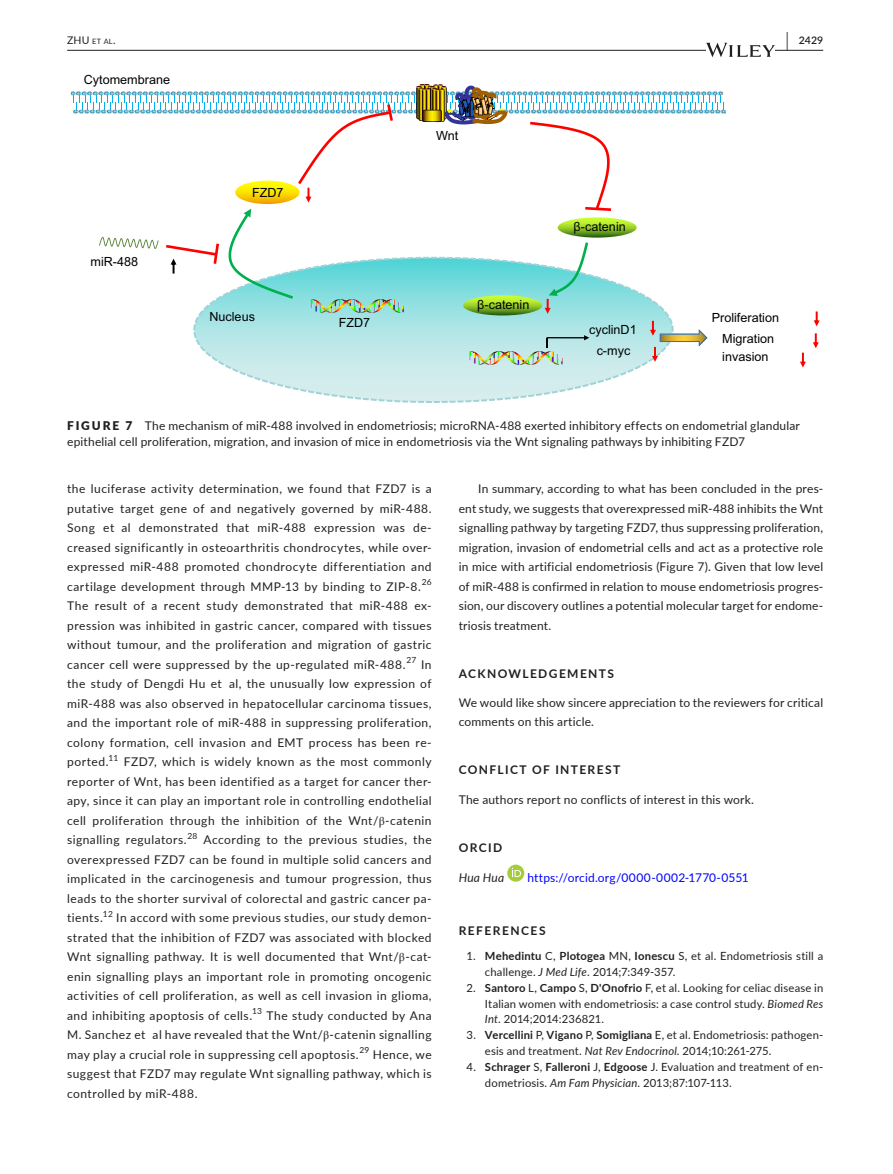
<style>
.page{position:relative;width:893px;height:1174px;background:#fff}
.page>*{position:absolute;margin:0;border:0;box-sizing:border-box;transform-origin:0 0}
.t1{font:600 19.5px "Lato";color:#231f20;scale:.48 1}
.t2{font:12.6px/20.5px "Arial";color:#000;text-align:center}
.t3{font:12px/19.5px "Lato";letter-spacing:.02em;color:#231f20;text-align:justify}
.t4{font:700 12px "Lato";letter-spacing:.115em;color:#231f20}
.t5{font:12px "Lato";letter-spacing:.015em;color:#00f}
.t6{font:italic 12px "Lato";letter-spacing:.015em;color:#231f20}
.t7{font:11.25px/15.8px "Lato";letter-spacing:.015em;color:#231f20}
.t8{font:10.5px "Lato";color:#231f20}
.t9{font:700 10.5px "Times New Roman";color:#000}
.t10{font:600 10.5px "Lato";color:#231f20}
.t11{font:8.4px "Lato";letter-spacing:.03em;color:#231f20}
.s1{font-size:7.35px}
.s2{font-weight:900}
.s3{font-family:"STIX"}
.s4{font-weight:700}
.s5{font-style:italic}
</style>
<div class="page">
<hr style="left:67px;top:50px;width:756px;height:1px;background:#231f20">
<svg style="left:706px;top:43px;width:69px;height:14px"></svg>
<div style="left:507px;top:864px;width:17px;height:17px;background:#a5cd39;border-radius:50%"></div>
<svg style="left:512px;top:867px;width:9px;height:10px"></svg>
<svg style="left:193px;top:315px;width:479px;height:88px"></svg>
<svg style="left:469px;top:335px;width:120px;height:30px;background:#b7d7cb"></svg>
<svg style="left:800px;top:353px;width:6px;height:14px"></svg>
<svg style="left:813px;top:333px;width:6px;height:15px"></svg>
<svg style="left:814px;top:311px;width:6px;height:15px"></svg>
<svg style="left:650px;top:321px;width:57px;height:41px"></svg>
<svg style="left:71px;top:84px;width:654px;height:231px"></svg>
<h1 class="t1" style="left:786px;top:26px;width:7px">|</h1>
<p class="t8" style="left:67px;top:33px;width:50px">ZHU <span class="s1">et al</span>.</p>
<p class="t10" style="left:799px;top:33px;width:26px">2429</p>
<p class="t2" style="left:84px;top:70px;width:88px">Cytomembrane</p>
<p class="t2" style="left:91px;top:251px;width:49px">miR-488</p>
<p class="t2" style="left:252px;top:182px;width:33px">FZD7</p>
<p class="t2" style="left:209px;top:307px;width:47px">Nucleus</p>
<p class="t2" style="left:339px;top:313px;width:33px">FZD7</p>
<p class="t9" style="left:464px;top:102px;width:18px">4 56</p>
<p class="t9" style="left:479px;top:98px;width:15px">5 4</p>
<p class="t2" style="left:436px;top:126px;width:24px">Wnt</p>
<p class="t2" style="left:477px;top:294px;width:54px">β-catenin</p>
<p class="t2" style="left:574px;top:216px;width:54px">β-catenin</p>
<p class="t2" style="left:589px;top:319px;width:49px">cyclinD1 c-myc</p>
<p class="t2" style="left:712px;top:307px;width:69px;line-height:21.1px">Proliferation<br>Migration</p>
<p class="t2" style="left:722px;top:346px;width:48px">invasion</p>
<p class="t3" style="left:67px;top:417px;width:734px;line-height:16.5px"><span class="s2">FIGURE 7</span> The mechanism of miR‐488 involved in endometriosis; microRNA‐488 exerted inhibitory effects on endometrial glandular epithelial cell proliferation, migration, and invasion of mice in endometriosis via the Wnt signaling pathways by inhibiting FZD7</p>
<p class="t3" style="left:67px;top:478px;width:366px">the luciferase activity determination, we found that FZD7 is a putative target gene of and negatively governed by miR‐488.<br>Song et al demonstrated that miR‐488 expression was de‐ creased significantly in osteoarthritis chondrocytes, while over‐ expressed miR‐488 promoted chondrocyte differentiation and cartilage development through MMP‐13 by binding to ZIP‐8.</p>
<p class="t11" style="left:422px;top:576px;width:11px">26</p>
<p class="t3" style="left:67px;top:595px;width:366px">The result of a recent study demonstrated that miR‐488 ex‐ pression was inhibited in gastric cancer, compared with tissues without tumour, and the proliferation and migration of gastric cancer cell were suppressed by the up‐regulated miR‐488.</p>
<p class="t11" style="left:406px;top:654px;width:11px">27</p>
<p class="t3" style="left:67px;top:654px;width:366px;text-indent:354px">In the study of Dengdi Hu et al, the unusually low expression of miR‐488 was also observed in hepatocellular carcinoma tissues, and the important role of miR‐488 in suppressing proliferation, colony formation, cell invasion and EMT process has been re‐ ported.</p>
<p class="t11" style="left:109px;top:751px;width:11px">11</p>
<p class="t3" style="left:67px;top:751px;width:366px;text-indent:57px">FZD7, which is widely known as the most commonly reporter of Wnt, has been identified as a target for cancer ther‐ apy, since it can play an important role in controlling endothelial cell proliferation through the inhibition of the Wnt/<span class="s3">β</span>‐catenin signalling regulators.</p>
<p class="t11" style="left:187px;top:829px;width:12px">28</p>
<p class="t3" style="left:67px;top:829px;width:366px;text-indent:136px">According to the previous studies, the overexpressed FZD7 can be found in multiple solid cancers and implicated in the carcinogenesis and tumour progression, thus leads to the shorter survival of colorectal and gastric cancer pa‐ tients.</p>
<p class="t11" style="left:103px;top:907px;width:12px">12</p>
<p class="t3" style="left:67px;top:907px;width:366px;text-indent:49px">In accord with some previous studies, our study demon‐ strated that the inhibition of FZD7 was associated with blocked Wnt signalling pathway. It is well documented that Wnt/<span class="s3">β</span>‐cat‐ enin signalling plays an important role in promoting oncogenic activities of cell proliferation, as well as cell invasion in glioma, and inhibiting apoptosis of cells.<sup>13</sup> The study conducted by Ana M. Sanchez et al have revealed that the Wnt/<span class="s3">β</span>‐catenin signalling may play a crucial role in suppressing cell apoptosis.<sup>29</sup> Hence, we suggest that FZD7 may regulate Wnt signalling pathway, which is controlled by miR‐488.</p>
<p class="t3" style="left:459px;top:478px;width:366px;text-indent:20px">In summary, according to what has been concluded in the pres‐ ent study, we suggests that overexpressed miR‐488 inhibits the Wnt signalling pathway by targeting FZD7, thus suppressing proliferation, migration, invasion of endometrial cells and act as a protective role in mice with artificial endometriosis (Figure 7). Given that low level of miR‐488 is confirmed in relation to mouse endometriosis progres‐ sion, our discovery outlines a potential molecular target for endome‐ triosis treatment.</p>
<p class="t4" style="left:459px;top:664px;width:157px">ACKNOWLEDGEMENTS</p>
<p class="t3" style="left:459px;top:692px;width:366px">We would like show sincere appreciation to the reviewers for critical comments on this article.</p>
<p class="t4" style="left:459px;top:761px;width:163px">CONFLICT OF INTEREST</p>
<p class="t3" style="left:459px;top:789px;width:297px">The authors report no conflicts of interest in this work.</p>
<p class="t4" style="left:459px;top:839px;width:45px">ORCID</p>
<p class="t6" style="left:459px;top:868px;width:47px">Hua Hua</p>
<p class="t5" style="left:527px;top:868px;width:223px">https://orcid.org/0000-0002-1770-0551</p>
<p class="t4" style="left:459px;top:921px;width:88px">REFERENCES</p>
<p class="t7" style="left:485px;top:948px;width:340px;text-indent:-18px">1. <span class="s4">Mehedintu</span> C, <span class="s4">Plotogea</span> MN, <span class="s4">Ionescu</span> S, et al. Endometriosis still a challenge. <span class="s5">J Med Life</span>. 2014;7:349‐357.</p>
<p class="t7" style="left:485px;top:979px;width:340px;text-align:justify;text-indent:-18px">2. <span class="s4">Santoro</span> L, <span class="s4">Campo</span> S, <span class="s4">D'Onofrio</span> F, et al. Looking for celiac disease in Italian women with endometriosis: a case control study. <span class="s5">Biomed Res Int</span>. 2014;2014:236821.</p>
<p class="t7" style="left:485px;top:1026px;width:340px;text-indent:-18px">3. <span class="s4">Vercellini</span> P, <span class="s4">Vigano</span> P, <span class="s4">Somigliana</span> E, et al. Endometriosis: pathogen‐ esis and treatment. <span class="s5">Nat Rev Endocrinol</span>. 2014;10:261‐275.</p>
<p class="t7" style="left:485px;top:1058px;width:340px;text-indent:-18px">4. <span class="s4">Schrager</span> S, <span class="s4">Falleroni</span> J, <span class="s4">Edgoose</span> J. Evaluation and treatment of en‐ dometriosis. <span class="s5">Am Fam Physician</span>. 2013;87:107‐113.</p>
</div>
